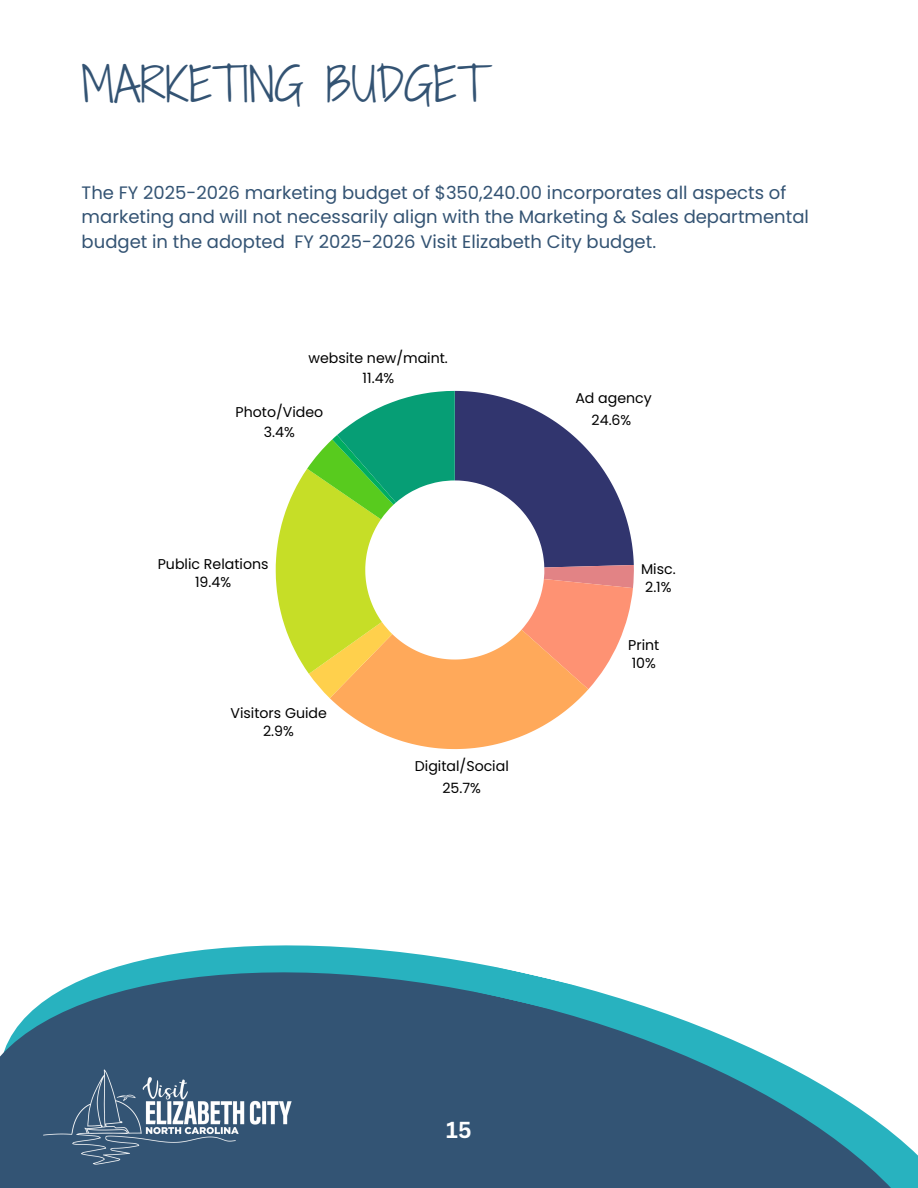
<style>
.page{position:relative;width:918px;height:1188px;background:#fff}
.page>*{position:absolute;margin:0;border:0;box-sizing:border-box;transform-origin:0 0}
.t1{font:45px "Shadows Into Light Two";color:#335373}
.t2{font:700 22.5px "Canva Sans";color:#fff}
.t3{font:18px/24.8px "Poppins";color:#335373}
.t4{font:14.1px/18px "Poppins";color:#000;text-align:center}
</style>
<div class="page">
<svg style="left:0;top:945px;width:918px;height:243px;fill:#335474"></svg>
<img style="left:33px;top:1059px;width:270px;height:114px">
<svg style="left:276px;top:391px;width:358px;height:358px"></svg>
<h1 class="t1" style="left:82px;top:52px;width:407px">MARKETING BUDGET</h1>
<p class="t3" style="left:82px;top:180px;width:729px">The FY 2025-2026 marketing budget of $350,240.00 incorporates all aspects of marketing and will not necessarily align with the Marketing &amp; Sales departmental budget in the adopted FY 2025-2026 Visit Elizabeth City budget.</p>
<p class="t4" style="left:308px;top:348px;width:141px;line-height:20.2px">website new/maint.<br>11.4%</p>
<p class="t4" style="left:236px;top:402px;width:89px;line-height:20.2px">Photo/Video<br>3.4%</p>
<p class="t4" style="left:158px;top:555px;width:112px">Public Relations<br>19.4%</p>
<p class="t4" style="left:230px;top:704px;width:98px">Visitors Guide<br>2.9%</p>
<p class="t4" style="left:415px;top:755px;width:95px;line-height:22px">Digital/Social<br>25.7%</p>
<p class="t4" style="left:575px;top:387px;width:78px;line-height:22px">Ad agency<br>24.6%</p>
<p class="t4" style="left:641px;top:560px;width:36px;text-align:left">Misc.<br>2.1%</p>
<p class="t4" style="left:628px;top:636px;width:33px;text-align:left">Print<br>10%</p>
<p class="t2" style="left:446px;top:1114px;width:27px">15</p>
</div>
